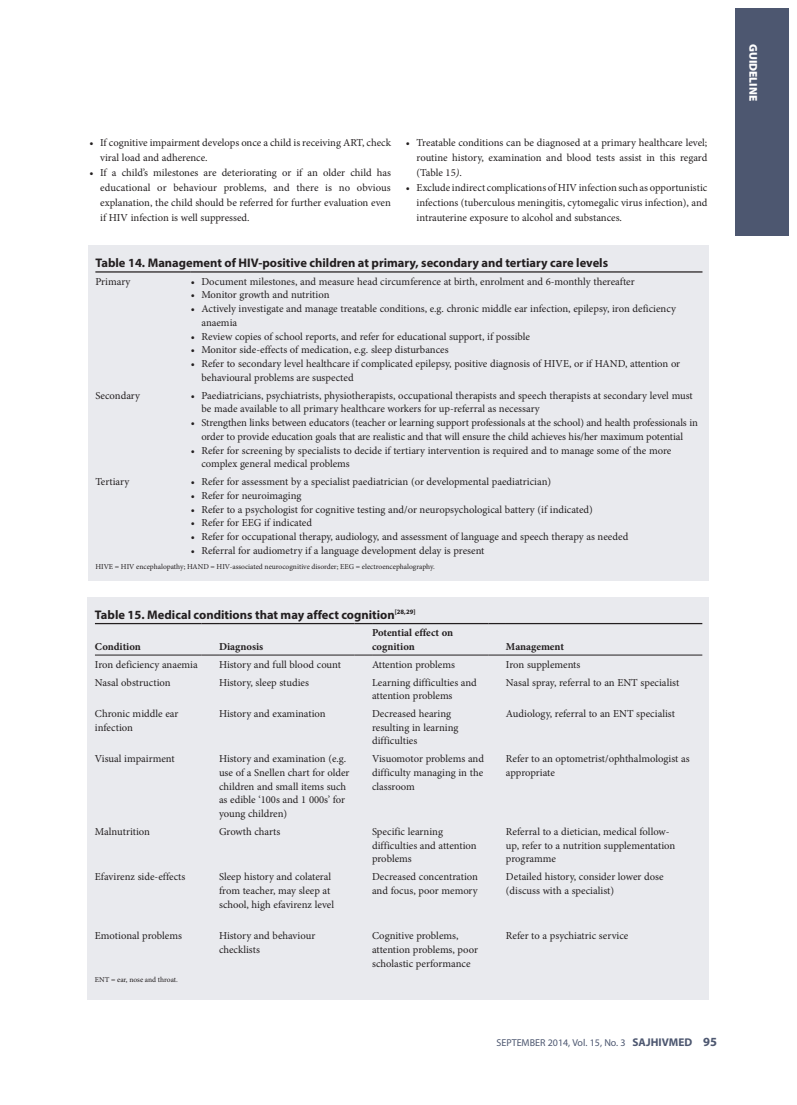
<style>
.page{position:relative;width:797px;height:1105px;background:#fff}
.page>*{position:absolute;margin:0;border:0;box-sizing:border-box;transform-origin:0 0}
.t1{font:700 12.5px "Myriad Pro";color:#231f20}
.t2{font:900 11.25px "Myriad Pro";color:#fff}
.t3{font:10.62px/13.8px "Minion Pro";letter-spacing:-.005em;color:#231f20}
.t4{font:700 10.62px/13.8px "Minion Pro";color:#231f20}
.t5{font:10px "Myriad Pro";color:#4d5770}
.t6{font:7.5px "Minion Pro";color:#231f20}
.s1{font-style:italic}
.s2{font-weight:700;font-size:11.25px}
.s3{font-weight:700;font-size:12.5px}
</style>
<div class="page">
<div style="left:735px;top:9px;width:53px;height:227px;background:#4d5770"></div>
<div style="left:88px;top:245px;width:620px;height:336px;background:#e9eaee"></div>
<hr style="left:95px;top:271px;width:96px;height:2px;background:#231f20">
<hr style="left:191px;top:271px;width:511px;height:2px;background:#231f20">
<div style="left:88px;top:597px;width:621px;height:403px;background:#e9eaee"></div>
<hr style="left:95px;top:623px;width:106px;height:1px;background:#231f20">
<svg style="left:201px;top:623px;width:18px;height:1px"></svg>
<hr style="left:219px;top:623px;width:135px;height:1px;background:#231f20">
<svg style="left:354px;top:623px;width:18px;height:1px"></svg>
<hr style="left:372px;top:623px;width:116px;height:1px;background:#231f20">
<svg style="left:488px;top:623px;width:18px;height:1px"></svg>
<hr style="left:506px;top:623px;width:196px;height:1px;background:#231f20">
<hr style="left:95px;top:655px;width:106px;height:1px;background:#231f20">
<svg style="left:201px;top:655px;width:18px;height:1px"></svg>
<hr style="left:219px;top:655px;width:135px;height:1px;background:#231f20">
<svg style="left:354px;top:655px;width:18px;height:1px"></svg>
<hr style="left:372px;top:655px;width:116px;height:1px;background:#231f20">
<svg style="left:488px;top:655px;width:18px;height:1px"></svg>
<hr style="left:506px;top:655px;width:196px;height:1px;background:#231f20">
<p class="t3" style="left:100px;top:135px;width:292px;line-height:15px;text-indent:-11px">• If cognitive impairment develops once a child is receiving ART, check viral load and adherence.</p>
<p class="t3" style="left:100px;top:165px;width:292px;line-height:15px;text-align:justify;text-indent:-11px">• If a child’s milestones are deteriorating or if an older child has educational or behaviour problems, and there is no obvious explanation, the child should be referred for further evaluation even if HIV infection is well suppressed.</p>
<p class="t3" style="left:416px;top:135px;width:292px;line-height:15px;text-align:justify;text-indent:-11px">• Treatable conditions can be diagnosed at a primary healthcare level; routine history, examination and blood tests assist in this regard (Table 15<span class="s1">)</span>.</p>
<p class="t3" style="left:416px;top:180px;width:292px;line-height:15px;text-align:justify;text-indent:-11px">• Exclude indirect complications of HIV infection such as opportunistic infections (tuberculous meningitis, cytomegalic virus infection), and intrauterine exposure to alcohol and substances.</p>
<p class="t1" style="left:95px;top:255px;width:514px">Table 14. Management of HIV-positive children at primary, secondary and tertiary care levels</p>
<p class="t3" style="left:95px;top:274px;width:37px">Primary</p>
<p class="t3" style="left:191px;top:274px;width:445px">• Document milestones, and measure head circumference at birth, enrolment and 6-monthly thereafter</p>
<p class="t3" style="left:191px;top:288px;width:140px">• Monitor growth and nutrition</p>
<p class="t3" style="left:201px;top:302px;width:476px;text-indent:-11px">• Actively investigate and manage treatable conditions, e.g. chronic middle ear infection, epilepsy, iron deficiency anaemia</p>
<p class="t3" style="left:191px;top:329px;width:341px">• Review copies of school reports, and refer for educational support, if possible</p>
<p class="t3" style="left:191px;top:343px;width:259px">• Monitor side-effects of medication, e.g. sleep disturbances</p>
<p class="t3" style="left:201px;top:357px;width:480px;text-indent:-11px">• Refer to secondary level healthcare if complicated epilepsy, positive diagnosis of HIVE, or if HAND, attention or behavioural problems are suspected</p>
<p class="t3" style="left:95px;top:388px;width:46px">Secondary</p>
<p class="t3" style="left:201px;top:388px;width:493px;text-indent:-11px">• Paediatricians, psychiatrists, physiotherapists, occupational therapists and speech therapists at secondary level must be made available to all primary healthcare workers for up-referral as necessary</p>
<p class="t3" style="left:191px;top:416px;width:508px;text-align:center">• Strengthen links between educators (teacher or learning support professionals at the school) and health professionals in order to provide education goals that are realistic and that will ensure the child achieves his/her maximum potential</p>
<p class="t3" style="left:201px;top:443px;width:471px;text-indent:-11px">• Refer for screening by specialists to decide if tertiary intervention is required and to manage some of the more complex general medical problems</p>
<p class="t3" style="left:95px;top:475px;width:35px">Tertiary</p>
<p class="t3" style="left:191px;top:475px;width:362px">• Refer for assessment by a specialist paediatrician (or developmental paediatrician)</p>
<p class="t3" style="left:191px;top:489px;width:112px">• Refer for neuroimaging</p>
<p class="t3" style="left:191px;top:502px;width:403px">• Refer to a psychologist for cognitive testing and/or neuropsychological battery (if indicated)</p>
<p class="t3" style="left:191px;top:516px;width:123px">• Refer for EEG if indicated</p>
<p class="t3" style="left:191px;top:530px;width:439px">• Refer for occupational therapy, audiology, and assessment of language and speech therapy as needed</p>
<p class="t3" style="left:191px;top:544px;width:295px">• Referral for audiometry if a language development delay is present</p>
<p class="t6" style="left:95px;top:562px;width:341px">HIVE = HIV encephalopathy; HAND = HIV-associated neurocognitive disorder; EEG = electroencephalography.</p>
<p class="t1" style="left:95px;top:606px;width:322px">Table 15. Medical conditions that may affect cognition<sup>[28,29]</sup></p>
<p class="t4" style="left:95px;top:640px;width:48px">Condition</p>
<p class="t4" style="left:219px;top:640px;width:46px">Diagnosis</p>
<p class="t4" style="left:372px;top:626px;width:83px">Potential effect on cognition</p>
<p class="t4" style="left:506px;top:640px;width:60px">Management</p>
<p class="t3" style="left:95px;top:657px;width:104px">Iron deficiency anaemia</p>
<p class="t3" style="left:219px;top:657px;width:124px">History and full blood count</p>
<p class="t3" style="left:372px;top:657px;width:84px">Attention problems</p>
<p class="t3" style="left:506px;top:657px;width:76px">Iron supplements</p>
<p class="t3" style="left:95px;top:675px;width:77px">Nasal obstruction</p>
<p class="t3" style="left:219px;top:675px;width:91px">History, sleep studies</p>
<p class="t3" style="left:372px;top:675px;width:106px">Learning difficulties and attention problems</p>
<p class="t3" style="left:506px;top:675px;width:175px">Nasal spray, referral to an ENT specialist</p>
<p class="t3" style="left:95px;top:707px;width:85px">Chronic middle ear infection</p>
<p class="t3" style="left:219px;top:707px;width:108px">History and examination</p>
<p class="t3" style="left:372px;top:707px;width:88px">Decreased hearing resulting in learning difficulties</p>
<p class="t3" style="left:506px;top:707px;width:170px">Audiology, referral to an ENT specialist</p>
<p class="t3" style="left:95px;top:752px;width:81px">Visual impairment</p>
<p class="t3" style="left:219px;top:752px;width:132px">History and examination (e.g. use of a Snellen chart for older children and small items such as edible ‘100s and 1 000s’ for young children)</p>
<p class="t3" style="left:372px;top:752px;width:113px;text-align:justify">Visuomotor problems and difficulty managing in the classroom</p>
<p class="t3" style="left:506px;top:752px;width:185px">Refer to an optometrist/ophthalmologist as appropriate</p>
<p class="t3" style="left:95px;top:825px;width:57px">Malnutrition</p>
<p class="t3" style="left:219px;top:825px;width:63px">Growth charts</p>
<p class="t3" style="left:372px;top:825px;width:106px">Specific learning difficulties and attention problems</p>
<p class="t3" style="left:506px;top:825px;width:171px">Referral to a dietician, medical follow&shy;up, refer to a nutrition supplementation programme</p>
<p class="t3" style="left:95px;top:870px;width:92px">Efavirenz side-effects</p>
<p class="t3" style="left:219px;top:870px;width:116px">Sleep history and colateral from teacher, may sleep at school, high efavirenz level</p>
<p class="t3" style="left:372px;top:870px;width:107px">Decreased concentration and focus, poor memory</p>
<p class="t3" style="left:506px;top:870px;width:159px">Detailed history, consider lower dose (discuss with a specialist)</p>
<p class="t3" style="left:95px;top:929px;width:88px">Emotional problems</p>
<p class="t3" style="left:219px;top:929px;width:98px">History and behaviour checklists</p>
<p class="t3" style="left:372px;top:929px;width:107px">Cognitive problems, attention problems, poor scholastic performance</p>
<p class="t3" style="left:506px;top:929px;width:124px">Refer to a psychiatric service</p>
<p class="t6" style="left:95px;top:975px;width:84px">ENT = ear, nose and throat.</p>
<p class="t5" style="left:496px;top:1037px;width:222px">SEPTEMBER 2014, Vol. 15, No. 3 <span class="s2">SAJHIVMED</span> <span class="s3">95</span></p>
<p class="t2" style="left:759px;top:44px;width:58px;rotate:90deg">GUIDELINE</p>
</div>
